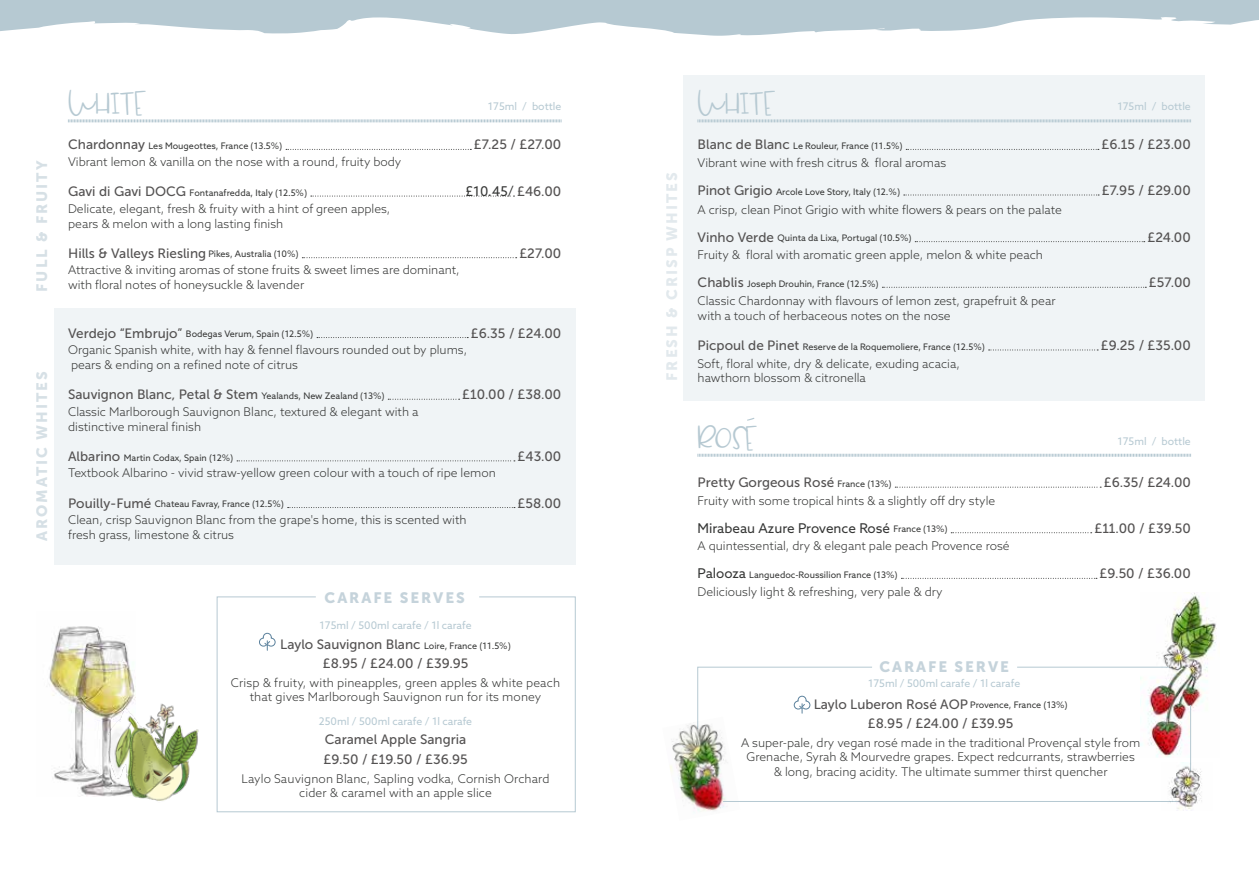
<style>
.page{position:relative;width:1259px;height:893px;background:#fff}
.page>*{position:absolute;margin:0;border:0;box-sizing:border-box;transform-origin:0 0}
.t1{font:16.5px "Lemon Drop";color:#b6c9d2}
.t2{font:15px "Museo Sans 900";letter-spacing:.13em;color:#c5d3db}
.t3{font:13.5px/19.5px "Museo Sans 500";color:#545252;text-align:center}
.t4{font:13.5px "Azo Sans";color:#353635}
.t5{font:300 12px/15px "Azo Sans";color:#353635}
.t6{font:10.5px "Azo Sans";color:#b6c9d2}
.t7{font:9px "Azo Sans";color:#353635}
.s1{font-family:"Museo Sans 500";font-size:13.5px;color:#545252}
.s2{font-family:"Museo Sans 500";color:#545252}
.s3{font-family:"Azo Sans";font-size:9px;color:#353635}
.s4{font-size:9px}
.s5{font-size:13.5px}
</style>
<div class="page">
<div style="left:54px;top:308px;width:521px;height:256px;background:#f0f4f6"></div>
<div style="left:683px;top:76px;width:522px;height:325px;background:#f0f4f6"></div>
<svg style="left:68px;top:119px;width:493px;height:4px;background:#d9e3e8"></svg>
<svg style="left:286px;top:149px;width:185px;height:1px"></svg>
<svg style="left:311px;top:196px;width:203px;height:1px"></svg>
<svg style="left:302px;top:257px;width:215px;height:1px"></svg>
<svg style="left:317px;top:337px;width:151px;height:1px"></svg>
<svg style="left:388px;top:399px;width:72px;height:1px"></svg>
<svg style="left:237px;top:460px;width:278px;height:1px"></svg>
<svg style="left:288px;top:507px;width:227px;height:1px"></svg>
<svg style="left:0;top:0;width:1259px;height:36px;fill:#b6c9d2"></svg>
<svg style="left:697px;top:119px;width:494px;height:4px"></svg>
<svg style="left:906px;top:149px;width:193px;height:1px"></svg>
<svg style="left:904px;top:195px;width:195px;height:1px"></svg>
<svg style="left:915px;top:241px;width:229px;height:1px"></svg>
<svg style="left:882px;top:287px;width:264px;height:1px"></svg>
<svg style="left:988px;top:350px;width:110px;height:1px"></svg>
<svg style="left:697px;top:453px;width:494px;height:4px"></svg>
<svg style="left:895px;top:487px;width:206px;height:1px"></svg>
<svg style="left:951px;top:532px;width:140px;height:1px"></svg>
<svg style="left:901px;top:578px;width:196px;height:1px"></svg>
<svg style="left:747px;top:418px;width:7px;height:3px"></svg>
<svg style="left:697px;top:667px;width:175px;height:50px"></svg>
<hr style="left:1017px;top:667px;width:152px;height:1px;background:#b6c9d2">
<img style="left:1140px;top:592px;width:77px;height:166px">
<img style="left:670px;top:717px;width:58px;height:94px">
<hr style="left:723px;top:801px;width:456px;height:1px;background:#b6c9d2">
<hr style="left:1190px;top:705px;width:1px;height:66px;background:#b6c9d2">
<img style="left:1169px;top:762px;width:33px;height:47px">
<img style="left:49px;top:626px;width:87px;height:171px">
<svg style="left:217px;top:596px;width:358px;height:216px"></svg>
<img style="left:108px;top:700px;width:91px;height:101px">
<p class="t2" style="left:34px;top:292px;width:133px;rotate:-90deg">FULL &amp; FRUITY</p>
<p class="t2" style="left:34px;top:541px;width:171px;rotate:-90deg">AROMATIC WHITES</p>
<h1 class="t1" style="left:68px;top:95px;width:78px">WHITE</h1>
<p class="t6" style="left:488px;top:100px;width:75px">175ml / bottle</p>
<p class="t7" style="left:68px;top:140px;width:216px"><span class="s1">Chardonnay</span> Les Mougeottes, France (13.5%)</p>
<p class="t3" style="left:474px;top:135px;width:89px">£7.25 / £27.00</p>
<p class="t5" style="left:68px;top:154px;width:335px">Vibrant lemon &amp; vanilla on the nose with a round, fruity body</p>
<p class="t7" style="left:68px;top:187px;width:241px"><span class="s1">Gavi di Gavi DOCG</span> Fontanafredda, Italy (12.5%)</p>
<p class="t4" style="left:465px;top:182px;width:97px">£10.45/ <span class="s2">£46.00</span></p>
<p class="t5" style="left:68px;top:201px;width:324px">Delicate, elegant, fresh &amp; fruity with a hint of green apples, pears &amp; melon with a long lasting finish</p>
<p class="t3" style="left:68px;top:243px;width:232px">Hills &amp; Valleys Riesling <span class="s3">Pikes, Australia (10%)</span></p>
<p class="t3" style="left:519px;top:243px;width:44px">£27.00</p>
<p class="t5" style="left:68px;top:262px;width:393px">Attractive &amp; inviting aromas of stone fruits &amp; sweet limes are dominant, with floral notes of honeysuckle &amp; lavender</p>
<p class="t7" style="left:68px;top:328px;width:247px"><span class="s1">Verdejo “Embrujo”</span> Bodegas Verum, Spain (12.5%)</p>
<p class="t3" style="left:471px;top:323px;width:92px">£6.35 / £24.00</p>
<p class="t5" style="left:68px;top:342px;width:401px">Organic Spanish white, with hay &amp; fennel flavours rounded out by plums, pears &amp; ending on a refined note of citrus</p>
<p class="t3" style="left:68px;top:385px;width:318px">Sauvignon Blanc, Petal &amp; Stem <span class="s3">Yealands, New Zealand (13%)</span></p>
<p class="t3" style="left:462px;top:385px;width:101px">£10.00 / £38.00</p>
<p class="t5" style="left:68px;top:404px;width:352px">Classic Marlborough Sauvignon Blanc, textured &amp; elegant with a distinctive mineral finish</p>
<p class="t7" style="left:68px;top:451px;width:167px"><span class="s1">Albarino</span> Martin Codax, Spain (12%)</p>
<p class="t3" style="left:517px;top:446px;width:45px">£43.00</p>
<p class="t5" style="left:68px;top:465px;width:429px">Textbook Albarino - vivid straw-yellow green colour with a touch of ripe lemon</p>
<p class="t7" style="left:68px;top:498px;width:217px"><span class="s1">Pouilly-Fumé</span> Chateau Favray, France (12.5%)</p>
<p class="t3" style="left:517px;top:493px;width:45px">£58.00</p>
<p class="t5" style="left:68px;top:512px;width:400px">Clean, crisp Sauvignon Blanc from the grape's home, this is scented with fresh grass, limestone &amp; citrus</p>
<p class="t2" style="left:325px;top:590px;width:142px">CARAFE SERVES</p>
<p class="t6" style="left:319px;top:619px;width:154px">175ml / 500ml carafe / 1l carafe</p>
<p class="t3" style="left:280px;top:634px;width:232px">Laylo Sauvignon Blanc <span class="s3">Loire, France (11.5%) </span>£8.95 / £24.00 / £39.95</p>
<p class="t5" style="left:231px;top:675px;width:331px;line-height:14.4px;text-align:center">Crisp &amp; fruity, with pineapples, green apples &amp; white peach that gives Marlborough Sauvignon run for its money</p>
<p class="t6" style="left:319px;top:714px;width:155px">250ml / 500ml carafe / 1l carafe</p>
<p class="t3" style="left:323px;top:730px;width:146px;text-align:left">Caramel Apple Sangria £9.50 / £19.50 / £36.95</p>
<p class="t5" style="left:241px;top:771px;width:309px;line-height:14.4px;text-align:center">Laylo Sauvignon Blanc, Sapling vodka, Cornish Orchard cider &amp; caramel with an apple slice</p>
<p class="t2" style="left:663px;top:381px;width:210px;rotate:-90deg">FRESH &amp; CRISP WHITES</p>
<h1 class="t1" style="left:697px;top:95px;width:78px">WHITE</h1>
<p class="t6" style="left:1117px;top:100px;width:75px">175ml / bottle</p>
<p class="t7" style="left:697px;top:140px;width:206px"><span class="s1">Blanc de Blanc</span> Le Rouleur, France (11.5%)</p>
<p class="t3" style="left:1101px;top:135px;width:91px">£6.15 / £23.00</p>
<p class="t5" style="left:697px;top:155px;width:250px">Vibrant wine with fresh citrus &amp; floral aromas</p>
<p class="t7" style="left:697px;top:186px;width:204px"><span class="s1">Pinot Grigio</span> Arcole Love Story, Italy (12.%)</p>
<p class="t3" style="left:1101px;top:181px;width:91px">£7.95 / £29.00</p>
<p class="t5" style="left:697px;top:202px;width:366px">A crisp, clean Pinot Grigio with white flowers &amp; pears on the palate</p>
<p class="t7" style="left:697px;top:232px;width:215px"><span class="s1">Vinho Verde</span> Quinta da Lixa, Portugal (10.5%)</p>
<p class="t3" style="left:1147px;top:227px;width:45px">£24.00</p>
<p class="t5" style="left:697px;top:247px;width:347px">Fruity &amp; floral with aromatic green apple, melon &amp; white peach</p>
<p class="t7" style="left:697px;top:278px;width:183px"><span class="s1">Chablis</span> Joseph Drouhin, France (12.5%)</p>
<p class="t3" style="left:1149px;top:273px;width:43px">£57.00</p>
<p class="t5" style="left:697px;top:293px;width:359px">Classic Chardonnay with flavours of lemon zest, grapefruit &amp; pear with a touch of herbaceous notes on the nose</p>
<p class="t7" style="left:697px;top:340px;width:289px"><span class="s1">Picpoul de Pinet</span> Reserve de la Roquemoliere, France (12.5%)</p>
<p class="t3" style="left:1100px;top:336px;width:92px">£9.25 / £35.00</p>
<p class="t5" style="left:697px;top:356px;width:264px;line-height:14.4px">Soft, floral white, dry &amp; delicate, exuding acacia, hawthorn blossom &amp; citronella</p>
<h1 class="t1" style="left:697px;top:429px;width:60px">ROSE</h1>
<p class="t6" style="left:1117px;top:434px;width:75px">175ml / bottle</p>
<p class="t3" style="left:697px;top:473px;width:195px">Pretty Gorgeous Rosé <span class="s3">France (13%)</span></p>
<p class="t3" style="left:1103px;top:473px;width:89px">£6.35/ £24.00</p>
<p class="t5" style="left:697px;top:493px;width:299px">Fruity with some tropical hints &amp; a slightly off dry style</p>
<p class="t4" style="left:697px;top:519px;width:251px">Mirabeau Azure Provence Rosé <span class="s4">France (13%)</span></p>
<p class="t3" style="left:1094px;top:518px;width:98px">£11.00 / £39.50</p>
<p class="t5" style="left:697px;top:538px;width:313px">A quintessential, dry &amp; elegant pale peach Provence rosé</p>
<p class="t7" style="left:697px;top:569px;width:202px"><span class="s5">Palooza</span> Languedoc-Roussilion France (13%)</p>
<p class="t3" style="left:1099px;top:564px;width:93px">£9.50 / £36.00</p>
<p class="t5" style="left:697px;top:584px;width:246px">Deliciously light &amp; refreshing, very pale &amp; dry</p>
<p class="t2" style="left:879px;top:658px;width:131px">CARAFE SERVE</p>
<p class="t6" style="left:868px;top:676px;width:154px">175ml / 500ml carafe / 1l carafe</p>
<p class="t7" style="left:813px;top:699px;width:256px"><span class="s1">Laylo Luberon Rosé AOP</span> Provence, France (13%)</p>
<p class="t3" style="left:868px;top:714px;width:147px">£8.95 / £24.00 / £39.95</p>
<p class="t5" style="left:741px;top:735px;width:401px;line-height:14.4px;text-align:center">A super-pale, dry vegan rosé made in the traditional Provençal style from<br>Grenache, Syrah &amp; Mourvedre grapes. Expect redcurrants, strawberries &amp; long, bracing acidity. The ultimate summer thirst quencher</p>
</div>
